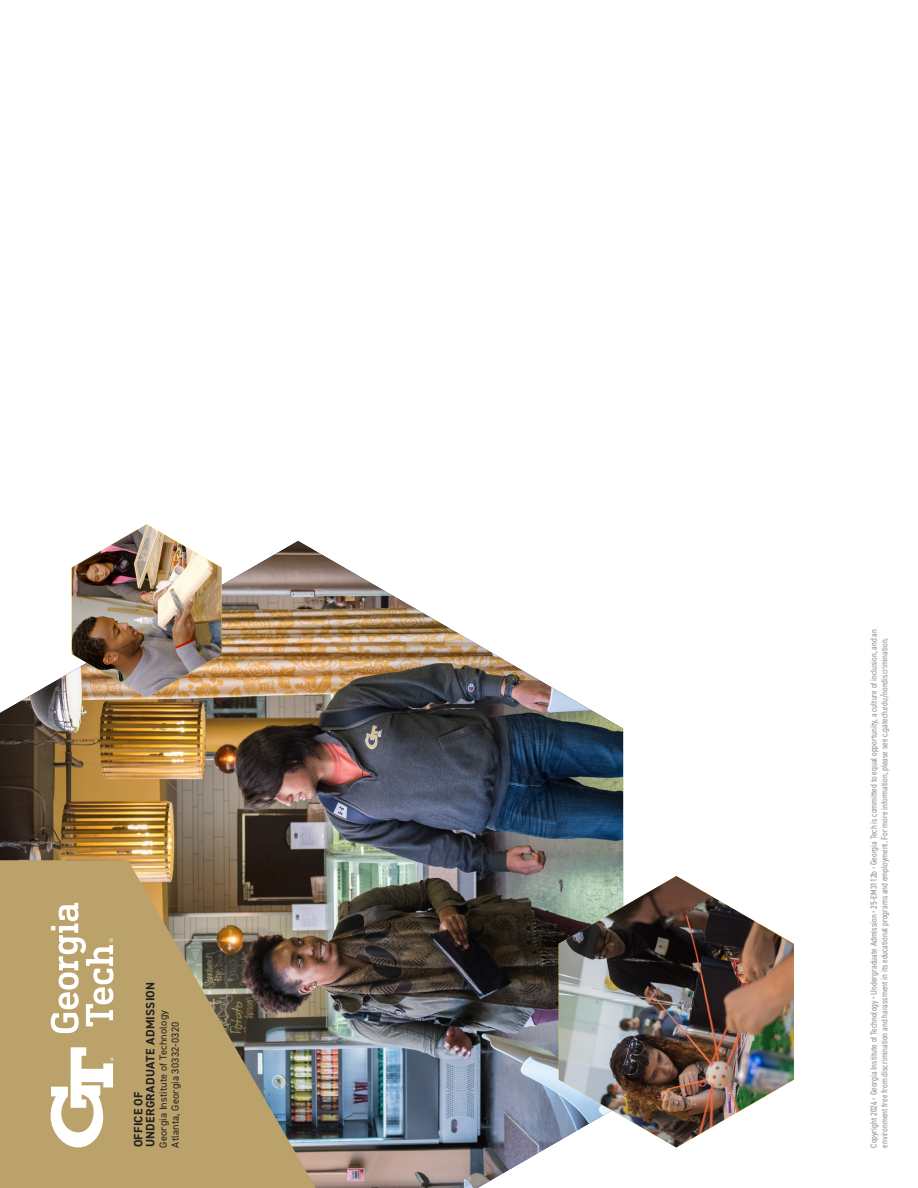
<style>
.page{position:relative;width:918px;height:1188px;background:#fff}
.page>*{position:absolute;margin:0;border:0;box-sizing:border-box;transform-origin:0 0}
.t1{font:700 12.15px/12.1px "DIN2014";letter-spacing:.025em;color:#231f20}
.t2{font:10.35px "DIN2014";letter-spacing:.015em;color:#231f20}
.t3{font:condensed 9px/10.8px "DIN2014";color:#939598}
</style>
<div class="page">
<img style="left:0;top:541px;width:623px;height:647px">
<img style="left:0;top:860px;width:316px;height:328px">
<svg style="left:51px;top:903px;width:63px;height:130px"></svg>
<svg style="left:51px;top:1047px;width:63px;height:101px"></svg>
<img style="left:72px;top:524px;width:150px;height:173px">
<img style="left:559px;top:876px;width:235px;height:272px">
<p class="t1" style="left:132px;top:1147px;width:167px;rotate:-90deg">OFFICE OF<br>UNDERGRADUATE ADMISSION</p>
<p class="t2" style="left:157px;top:1148px;width:139px;rotate:-90deg">Georgia Institute of Technology</p>
<p class="t2" style="left:169px;top:1148px;width:127px;rotate:-90deg">Atlanta, Georgia 30332-0320</p>
<p class="t3" style="left:868px;top:1148px;width:520px;rotate:-90deg">Copyright 2024 • Georgia Institute of Technology • Undergraduate Admission • 25-EM3112b • Georgia Tech is committed to equal opportunity, a culture of inclusion, and an environment free from discrimination and harassment in its educational programs and employment. For more information, please see c.gatech.edu/nondiscrimination.</p>
</div>
